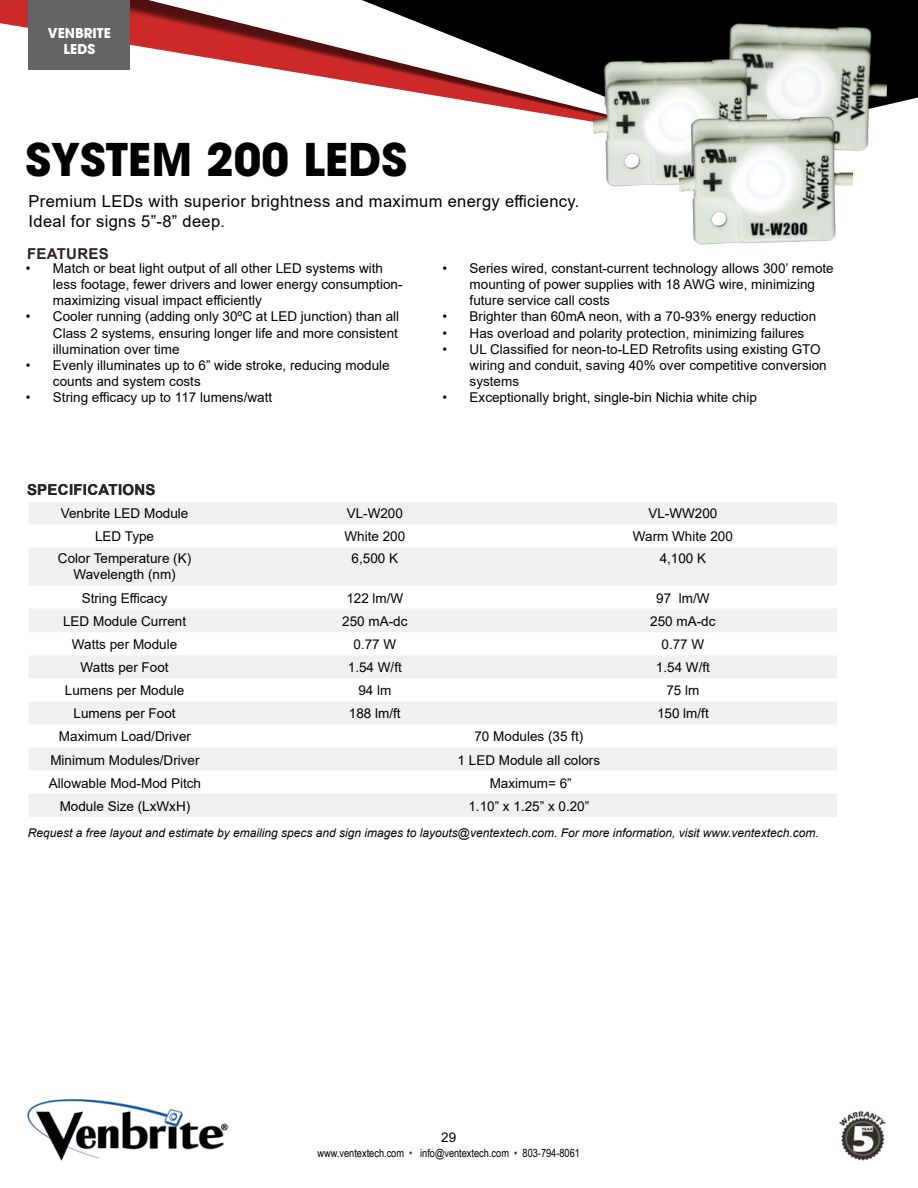
<style>
.page{position:relative;width:918px;height:1188px;background:#fff}
.page>*{position:absolute;margin:0;border:0;box-sizing:border-box;transform-origin:0 0}
.t1{font:700 44.7px "Avant Garde LT";color:#000}
.t2{font:16.5px/19.8px "Arial";letter-spacing:.02em;color:#000}
.t3{font:700 15px "Arial";letter-spacing:.02em;color:#292524}
.t4{font:13.5px/16.2px "Arial";color:#000}
.t5{font:700 13.5px/16.2px "Avant Garde LT";color:#fff;text-align:center}
.t6{font:13.35px "Arial";color:#000}
.t7{font:italic 12px "Arial";color:#000}
.t8{font:11.25px "Arial Narrow";color:#000}
.s1{color:#322f2a}
</style>
<div class="page">
<div style="left:721px;top:0;width:197px;height:104px;background:#000"></div>
<svg style="left:0;top:0;width:18px;height:27px"></svg>
<svg style="left:18px;top:0;width:703px;height:122px"></svg>
<img style="left:27px;top:1099px;width:202px;height:62px">
<svg style="left:29px;top:502px;width:808px;height:315px;fill:#f0f0f1"></svg>
<img style="left:710px;top:2px;width:181px;height:149px">
<img style="left:593px;top:43px;width:173px;height:149px">
<img style="left:680px;top:102px;width:173px;height:143px">
<img style="left:839px;top:1111px;width:47px;height:50px">
<div style="left:29px;top:0;width:101px;height:70px;background:#636466"></div>
<p class="t5" style="left:48px;top:25px;width:64px">VENBRITE<br>LEDS</p>
<h1 class="t1" style="left:26px;top:131px;width:383px">SYSTEM 200 LEDS</h1>
<p class="t2" style="left:29px;top:191px;width:552px">Premium LEDs with superior brightness and maximum energy efficiency.<br>Ideal for signs 5”-8” deep.</p>
<p class="t3" style="left:27px;top:243px;width:83px">FEATURES</p>
<p class="t4" style="left:53px;top:260px;width:351px;text-indent:-27px">• Match or beat light output of all other LED systems with less footage, fewer drivers and lower energy consumption&shy;maximizing visual impact efficiently</p>
<p class="t4" style="left:53px;top:309px;width:348px;text-align:justify;text-indent:-27px">• Cooler running (adding only 30ºC at LED junction) than all Class 2 systems, ensuring longer life and more consistent illumination over time</p>
<p class="t4" style="left:53px;top:357px;width:338px;text-indent:-27px">• Evenly illuminates up to 6” wide stroke, reducing module counts and system costs</p>
<p class="t4" style="left:26px;top:390px;width:248px">• String efficacy up to 117 lumens/watt</p>
<p class="t3" style="left:27px;top:479px;width:130px">SPECIFICATIONS</p>
<p class="t4" style="left:470px;top:260px;width:366px;text-indent:-27px">• Series wired, constant-current technology allows 300’ remote mounting of power supplies with 18 AWG wire, minimizing future service call costs</p>
<p class="t4" style="left:443px;top:309px;width:375px">• Brighter than 60mA neon, with a 70-93% energy reduction</p>
<p class="t4" style="left:443px;top:325px;width:363px">• Has overload and polarity protection, minimizing failures</p>
<p class="t4" style="left:470px;top:341px;width:359px;text-indent:-27px">• UL Classified for neon-to-LED Retrofits using existing GTO wiring and conduit, saving 40% over competitive conversion systems</p>
<p class="t4" style="left:443px;top:390px;width:316px">• Exceptionally bright, single-bin Nichia white chip</p>
<p class="t4" style="left:61px;top:505px;width:129px">Venbrite LED Module</p>
<p class="t4" style="left:347px;top:505px;width:58px">VL-W200</p>
<p class="t4" style="left:648px;top:505px;width:71px">VL-WW200</p>
<p class="t4" style="left:95px;top:529px;width:61px">LED Type</p>
<p class="t4" style="left:344px;top:529px;width:62px">White 200</p>
<p class="t4" style="left:633px;top:529px;width:102px">Warm White 200</p>
<p class="t4" style="left:58px;top:550px;width:135px;text-align:center">Color Temperature (K)<br>Wavelength (nm)</p>
<p class="t4" style="left:352px;top:550px;width:48px">6,500 K</p>
<p class="t4" style="left:660px;top:550px;width:48px">4,100 K</p>
<p class="t4" style="left:82px;top:590px;width:87px">String Efficacy</p>
<p class="t4" style="left:346px;top:590px;width:59px">122 lm/W</p>
<p class="t4" style="left:656px;top:590px;width:55px">97 lm/W</p>
<p class="t4" style="left:63px;top:613px;width:125px">LED Module Current</p>
<p class="t4" style="left:342px;top:613px;width:67px">250 mA-dc</p>
<p class="t4" style="left:650px;top:613px;width:67px">250 mA-dc</p>
<p class="t4" style="left:72px;top:636px;width:107px">Watts per Module</p>
<p class="t4" style="left:353px;top:636px;width:44px">0.77 W</p>
<p class="t4" style="left:662px;top:636px;width:44px">0.77 W</p>
<p class="t4" style="left:81px;top:659px;width:90px">Watts per Foot</p>
<p class="t4" style="left:348px;top:659px;width:56px">1.54 W/ft</p>
<p class="t4" style="left:656px;top:659px;width:56px">1.54 W/ft</p>
<p class="t4" style="left:65px;top:683px;width:121px">Lumens per Module</p>
<p class="t4" style="left:358px;top:683px;width:35px">94 lm</p>
<p class="t4" style="left:666px;top:683px;width:35px">75 lm</p>
<p class="t4" style="left:74px;top:706px;width:104px">Lumens per Foot</p>
<p class="t4" style="left:349px;top:706px;width:53px">188 lm/ft</p>
<p class="t4" style="left:657px;top:706px;width:53px">150 lm/ft</p>
<p class="t4" style="left:59px;top:729px;width:134px">Maximum Load/Driver</p>
<p class="t4" style="left:474px;top:729px;width:110px">70 Modules (35 ft)</p>
<p class="t4" style="left:50px;top:752px;width:151px">Minimum Modules/Driver</p>
<p class="t4" style="left:458px;top:752px;width:144px">1 LED Module all colors</p>
<p class="t4" style="left:49px;top:775px;width:154px">Allowable Mod-Mod Pitch</p>
<p class="t4" style="left:490px;top:775px;width:84px">Maximum= 6”</p>
<p class="t4" style="left:60px;top:798px;width:132px">Module Size (LxWxH)</p>
<p class="t4" style="left:468px;top:798px;width:122px">1.10” x 1.25” x 0.20”</p>
<p class="t7" style="left:28px;top:825px;width:793px">Request a free layout and estimate by emailing specs and sign images to layouts@ventextech.com. For more information, visit www.ventextech.com.</p>
<p class="t6" style="left:441px;top:1128px;width:17px">29</p>
<p class="t8" style="left:317px;top:1145px;width:264px">www.ventextech.com <span class="s1">•</span> info@ventextech.com <span class="s1">•</span> 803-794-8061</p>
</div>
